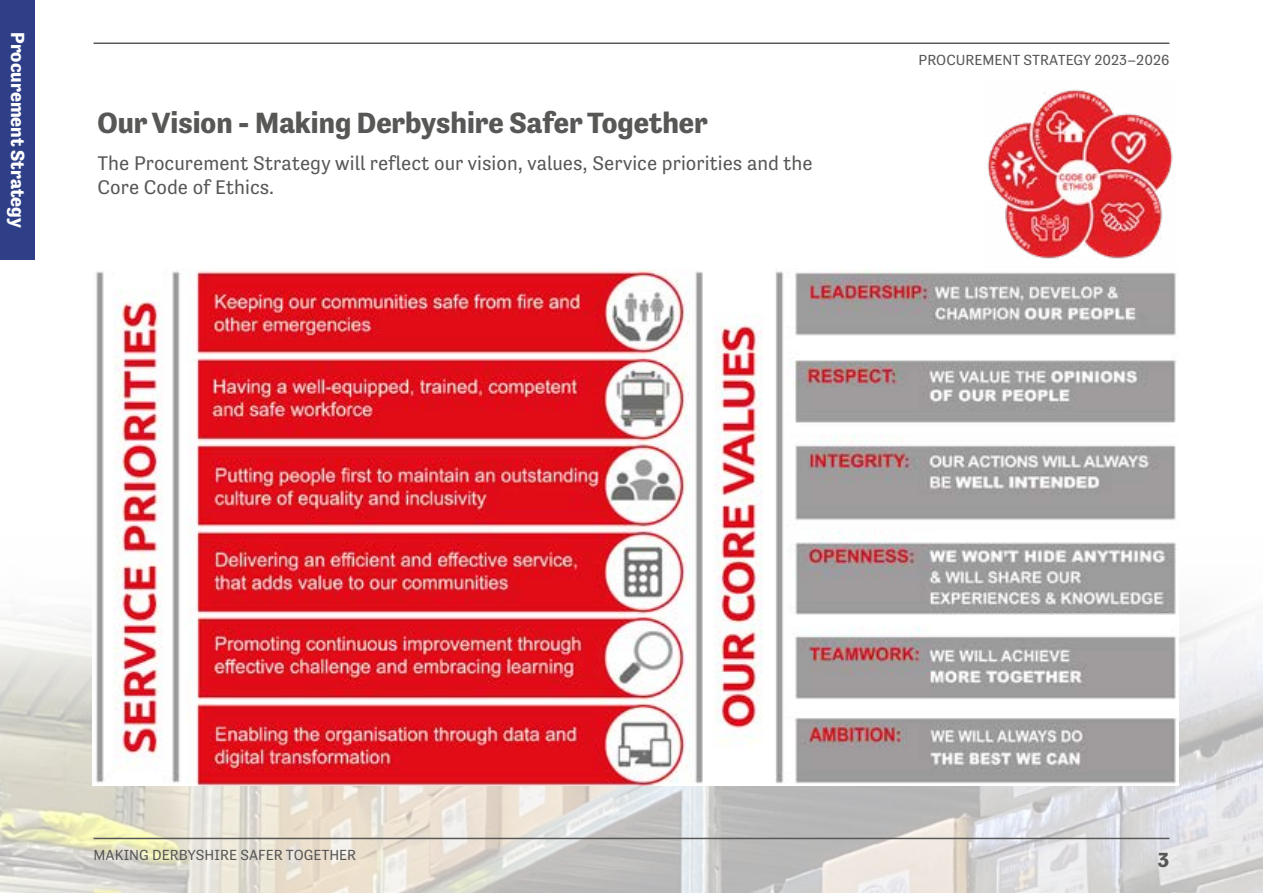
<style>
.page{position:relative;width:1263px;height:893px;background:#fff}
.page>*{position:absolute;margin:0;border:0;box-sizing:border-box;transform-origin:0 0}
.t1{font:700 30px "Tenso";color:#575756}
.t2{font:700 21px "Tenso";color:#575756}
.t3{font:20.25px/24px "Tenso";color:#575756}
.t4{font:700 19.5px "Tenso";color:#fff}
.t5{font:15px "Tenso";color:#575756}
</style>
<div class="page">
<img style="left:0;top:643px;width:1263px;height:250px">
<div style="left:0;top:374px;width:1262px;height:300px;background:#fff"></div>
<hr style="left:94px;top:838px;width:1075px;height:1px;background:#575756">
<hr style="left:94px;top:43px;width:1075px;height:1px;background:#575756">
<div style="left:0;top:0;width:34px;height:259px;background:#2e3f87"></div>
<img style="left:92px;top:268px;width:1086px;height:517px">
<img style="left:987px;top:89px;width:186px;height:170px">
<p class="t4" style="left:29px;top:32px;width:197px;rotate:90deg">Procurement Strategy</p>
<h1 class="t1" style="left:97px;top:106px;width:612px">Our Vision - Making Derbyshire Safer Together</h1>
<p class="t3" style="left:97px;top:151px;width:717px">The Procurement Strategy will reflect our vision, values, Service priorities and the<br>Core Code of Ethics.</p>
<p class="t5" style="left:919px;top:52px;width:252px">PROCUREMENT STRATEGY 2023–2026</p>
<p class="t5" style="left:94px;top:846px;width:264px">MAKING DERBYSHIRE SAFER TOGETHER</p>
<p class="t2" style="left:1158px;top:848px;width:13px">3</p>
</div>
